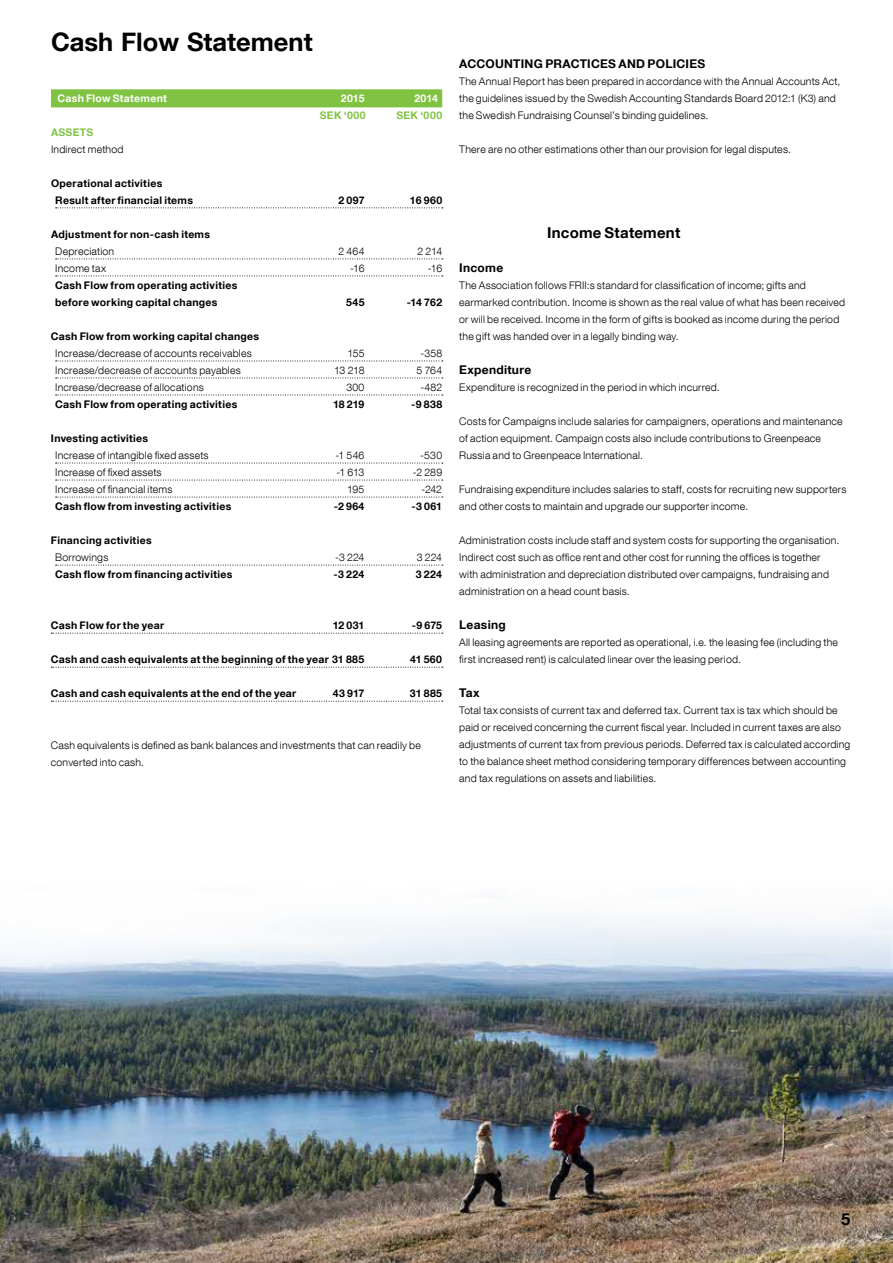
<style>
.page{position:relative;width:893px;height:1263px;background:#fff}
.page>*{position:absolute;margin:0;border:0;box-sizing:border-box;transform-origin:0 0}
.t1{font:700 25.5px "Helvetica Neue LT Com";color:#000}
.t2{font:700 16.5px "Helvetica Neue LT Com";color:#000}
.t3{font:700 15px "Helvetica Neue LT Com";letter-spacing:.015em;color:#000}
.t4{font:700 12px "Helvetica Neue LT Com";letter-spacing:.02em;color:#000}
.t5{font:300 10.5px/17px "Helvetica Neue LT Com";letter-spacing:.02em;color:#000}
.t6{font:700 10.5px/17px "Helvetica Neue LT Com";letter-spacing:.03em;color:#000}
.t7{font:700 10.5px "Helvetica Neue LT Com";letter-spacing:.025em;color:#fff}
.t8{font:700 10.5px "Helvetica Neue LT Com";letter-spacing:.03em;color:#80c342}
</style>
<div class="page">
<img style="left:0;top:564px;width:892px;height:699px">
<div style="left:51px;top:89px;width:391px;height:18px;background:#80c342"></div>
<svg style="left:56px;top:207px;width:387px;height:1px"></svg>
<svg style="left:56px;top:259px;width:387px;height:1px"></svg>
<svg style="left:56px;top:276px;width:387px;height:1px"></svg>
<svg style="left:56px;top:361px;width:387px;height:1px"></svg>
<svg style="left:56px;top:378px;width:387px;height:1px"></svg>
<svg style="left:56px;top:395px;width:387px;height:1px"></svg>
<svg style="left:56px;top:463px;width:387px;height:1px"></svg>
<svg style="left:56px;top:480px;width:387px;height:1px"></svg>
<svg style="left:56px;top:497px;width:387px;height:1px"></svg>
<svg style="left:56px;top:565px;width:387px;height:1px"></svg>
<svg style="left:51px;top:633px;width:392px;height:1px"></svg>
<svg style="left:51px;top:667px;width:392px;height:1px"></svg>
<svg style="left:51px;top:701px;width:392px;height:1px"></svg>
<h1 class="t1" style="left:51px;top:33px;width:263px">Cash Flow Statement</h1>
<p class="t7" style="left:57px;top:95px;width:111px">Cash Flow Statement</p>
<p class="t7" style="left:341px;top:95px;width:25px">2015</p>
<p class="t7" style="left:414px;top:95px;width:25px">2014</p>
<p class="t8" style="left:320px;top:112px;width:47px">SEK ‘000</p>
<p class="t8" style="left:396px;top:112px;width:47px">SEK ‘000</p>
<p class="t8" style="left:51px;top:129px;width:44px">ASSETS</p>
<p class="t5" style="left:51px;top:142px;width:74px">Indirect method</p>
<p class="t6" style="left:55px;top:176px;width:139px;text-indent:-4px">Operational activities<br>Result after financial items</p>
<p class="t6" style="left:338px;top:193px;width:28px">2 097</p>
<p class="t6" style="left:410px;top:193px;width:34px">16 960</p>
<p class="t6" style="left:51px;top:227px;width:161px">Adjustment for non-cash items</p>
<p class="t5" style="left:55px;top:244px;width:60px">Depreciation</p>
<p class="t5" style="left:339px;top:244px;width:27px">2 464</p>
<p class="t5" style="left:417px;top:244px;width:26px">2 214</p>
<p class="t5" style="left:55px;top:261px;width:52px">Income tax</p>
<p class="t5" style="left:350px;top:261px;width:16px">-16</p>
<p class="t5" style="left:428px;top:261px;width:16px">-16</p>
<p class="t6" style="left:55px;top:278px;width:184px">Cash Flow from operating activities before working capital changes</p>
<p class="t6" style="left:346px;top:295px;width:20px">545</p>
<p class="t6" style="left:407px;top:295px;width:37px">-14 762</p>
<p class="t6" style="left:51px;top:329px;width:210px">Cash Flow from working capital changes</p>
<p class="t5" style="left:55px;top:346px;width:198px">Increase/decrease of accounts receivables</p>
<p class="t5" style="left:347px;top:346px;width:19px">155</p>
<p class="t5" style="left:420px;top:346px;width:23px">-358</p>
<p class="t5" style="left:55px;top:363px;width:187px">Increase/decrease of accounts payables</p>
<p class="t5" style="left:334px;top:363px;width:32px">13 218</p>
<p class="t5" style="left:417px;top:363px;width:27px">5 764</p>
<p class="t5" style="left:55px;top:380px;width:150px">Increase/decrease of allocations</p>
<p class="t5" style="left:346px;top:380px;width:20px">300</p>
<p class="t5" style="left:420px;top:380px;width:23px">-482</p>
<p class="t6" style="left:55px;top:398px;width:184px">Cash Flow from operating activities</p>
<p class="t6" style="left:333px;top:398px;width:33px">18 219</p>
<p class="t6" style="left:411px;top:398px;width:33px">-9 838</p>
<p class="t6" style="left:51px;top:432px;width:99px">Investing activities</p>
<p class="t5" style="left:55px;top:449px;width:155px">Increase of intangible fixed assets</p>
<p class="t5" style="left:335px;top:449px;width:30px">-1 546</p>
<p class="t5" style="left:420px;top:449px;width:23px">-530</p>
<p class="t5" style="left:55px;top:466px;width:108px">Increase of fixed assets</p>
<p class="t5" style="left:336px;top:466px;width:30px">-1 613</p>
<p class="t5" style="left:413px;top:466px;width:31px">-2 289</p>
<p class="t5" style="left:55px;top:483px;width:119px">Increase of financial items</p>
<p class="t5" style="left:347px;top:483px;width:19px">195</p>
<p class="t5" style="left:421px;top:483px;width:22px">-242</p>
<p class="t6" style="left:55px;top:500px;width:178px">Cash flow from investing activities</p>
<p class="t6" style="left:334px;top:500px;width:32px">-2 964</p>
<p class="t6" style="left:411px;top:500px;width:32px">-3 061</p>
<p class="t6" style="left:51px;top:534px;width:102px">Financing activities</p>
<p class="t5" style="left:55px;top:551px;width:55px">Borrowings</p>
<p class="t5" style="left:335px;top:551px;width:31px">-3 224</p>
<p class="t5" style="left:417px;top:551px;width:27px">3 224</p>
<p class="t6" style="left:55px;top:568px;width:179px">Cash flow from financing activities</p>
<p class="t6" style="left:333px;top:568px;width:32px">-3 224</p>
<p class="t6" style="left:416px;top:568px;width:28px">3 224</p>
<p class="t6" style="left:51px;top:619px;width:115px">Cash Flow for the year</p>
<p class="t6" style="left:333px;top:619px;width:33px">12 031</p>
<p class="t6" style="left:412px;top:619px;width:32px">-9 675</p>
<p class="t6" style="left:51px;top:653px;width:315px">Cash and cash equivalents at the beginning of the year 31 885</p>
<p class="t6" style="left:410px;top:653px;width:33px">41 560</p>
<p class="t6" style="left:51px;top:687px;width:247px">Cash and cash equivalents at the end of the year</p>
<p class="t6" style="left:333px;top:687px;width:33px">43 917</p>
<p class="t6" style="left:410px;top:687px;width:34px">31 885</p>
<p class="t5" style="left:51px;top:738px;width:372px">Cash equivalents is defined as bank balances and investments that can readily be converted into cash.</p>
<p class="t4" style="left:459px;top:59px;width:247px">ACCOUNTING PRACTICES AND POLICIES</p>
<p class="t5" style="left:459px;top:74px;width:383px">The Annual Report has been prepared in accordance with the Annual Accounts Act, the guidelines issued by the Swedish Accounting Standards Board 2012:1 (K3) and the Swedish Fundraising Counsel’s binding guidelines.</p>
<p class="t5" style="left:459px;top:142px;width:333px">There are no other estimations other than our provision for legal disputes.</p>
<h3 class="t3" style="left:547px;top:227px;width:135px">Income Statement</h3>
<p class="t4" style="left:459px;top:264px;width:45px">Income</p>
<p class="t5" style="left:459px;top:278px;width:388px">The Association follows FRII:s standard for classification of income; gifts and earmarked contribution. Income is shown as the real value of what has been received or will be received. Income in the form of gifts is booked as income during the period the gift was handed over in a legally binding way.</p>
<p class="t4" style="left:459px;top:366px;width:74px">Expenditure</p>
<p class="t5" style="left:459px;top:380px;width:262px">Expenditure is recognized in the period in which incurred.</p>
<p class="t5" style="left:459px;top:414px;width:385px">Costs for Campaigns include salaries for campaigners, operations and maintenance of action equipment. Campaign costs also include contributions to Greenpeace<br>Russia and to Greenpeace International.</p>
<p class="t5" style="left:459px;top:483px;width:389px">Fundraising expenditure includes salaries to staff, costs for recruiting new supporters and other costs to maintain and upgrade our supporter income.</p>
<p class="t5" style="left:459px;top:534px;width:382px">Administration costs include staff and system costs for supporting the organisation.<br>Indirect cost such as office rent and other cost for running the offices is together with administration and depreciation distributed over campaigns, fundraising and administration on a head count basis.</p>
<p class="t4" style="left:459px;top:621px;width:48px">Leasing</p>
<p class="t5" style="left:459px;top:636px;width:380px">All leasing agreements are reported as operational, i.e. the leasing fee (including the first increased rent) is calculated linear over the leasing period.</p>
<p class="t4" style="left:459px;top:689px;width:22px">Tax</p>
<p class="t5" style="left:459px;top:704px;width:393px">Total tax consists of current tax and deferred tax. Current tax is tax which should be paid or received concerning the current fiscal year. Included in current taxes are also adjustments of current tax from previous periods. Deferred tax is calculated according to the balance sheet method considering temporary differences between accounting and tax regulations on assets and liabilities.</p>
<h2 class="t2" style="left:841px;top:1213px;width:11px">5</h2>
</div>
